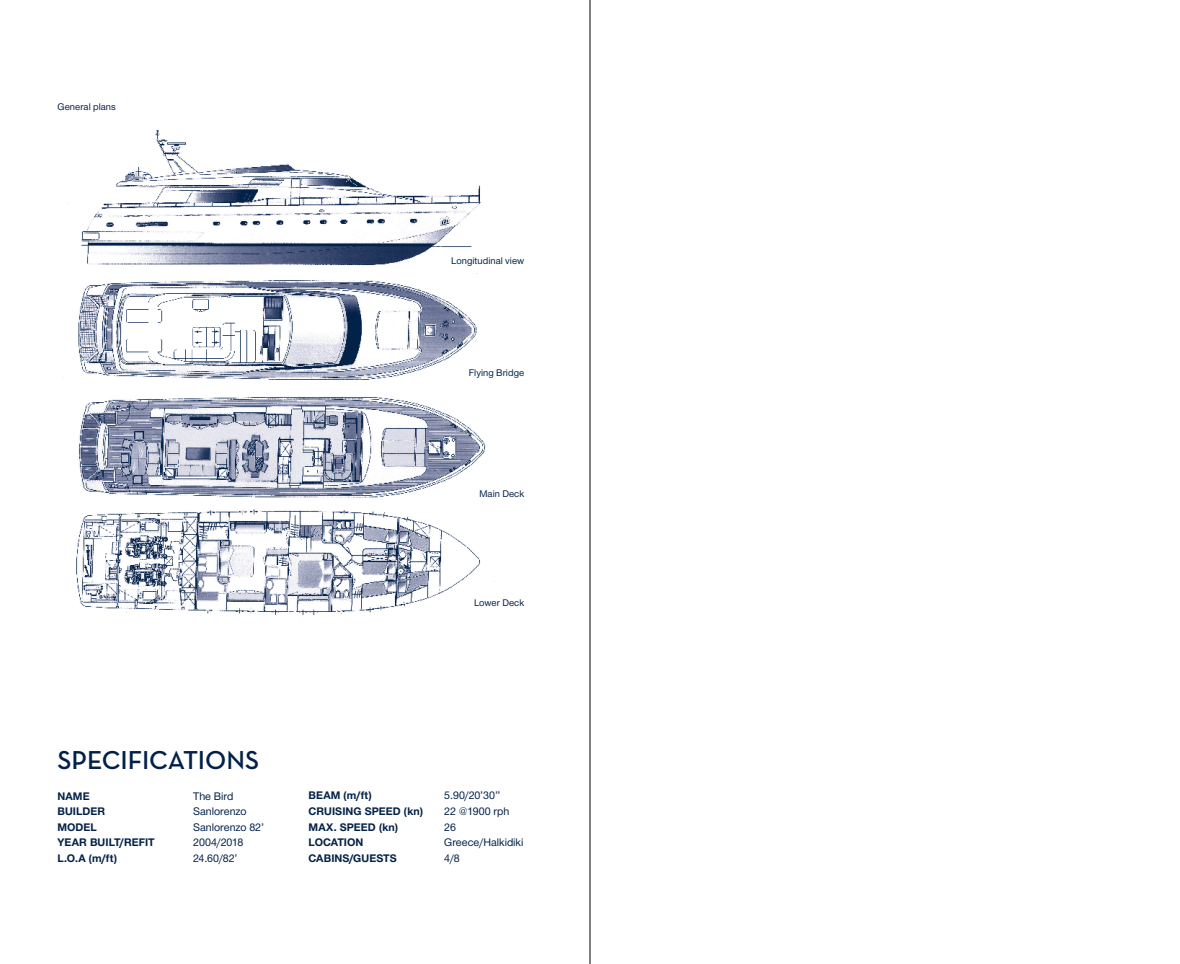
<style>
.page{position:relative;width:1180px;height:964px;background:#fff}
.page>*{position:absolute;margin:0;border:0;box-sizing:border-box;transform-origin:0 0}
.t1{font:600 26.4px "Neutraface Text";letter-spacing:-.005em;color:#032148}
.t2{font:700 11.4px "CF Helvetica";letter-spacing:.005em;color:#032148}
.t3{font:11.4px "CF Helvetica";color:#032148}
.t4{font:10px "CF Helvetica";letter-spacing:.005em;color:#032148}
</style>
<div class="page">
<img style="left:63px;top:130px;width:432px;height:486px">
<hr style="left:589px;top:0;width:1px;height:964px;background:#000">
<p class="t4" style="left:57px;top:101px;width:60px">General plans</p>
<p class="t4" style="left:451px;top:255px;width:75px">Longitudinal view</p>
<p class="t4" style="left:469px;top:367px;width:57px">Flying Bridge</p>
<p class="t4" style="left:479px;top:488px;width:46px">Main Deck</p>
<p class="t4" style="left:474px;top:597px;width:52px">Lower Deck</p>
<h1 class="t1" style="left:57px;top:739px;width:203px">SPECIFICATIONS</h1>
<p class="t2" style="left:57px;top:790px;width:34px">NAME</p>
<p class="t3" style="left:193px;top:789px;width:42px">The Bird</p>
<p class="t2" style="left:57px;top:805px;width:49px">BUILDER</p>
<p class="t3" style="left:193px;top:805px;width:55px">Sanlorenzo</p>
<p class="t2" style="left:57px;top:821px;width:41px">MODEL</p>
<p class="t3" style="left:193px;top:821px;width:72px">Sanlorenzo 82’</p>
<p class="t2" style="left:57px;top:836px;width:99px">YEAR BUILT/REFIT</p>
<p class="t3" style="left:193px;top:836px;width:52px">2004/2018</p>
<p class="t2" style="left:57px;top:852px;width:61px">L.O.A (m/ft)</p>
<p class="t3" style="left:193px;top:852px;width:46px">24.60/82’</p>
<p class="t2" style="left:308px;top:789px;width:65px">BEAM (m/ft)</p>
<p class="t3" style="left:444px;top:789px;width:58px">5.90/20’30’’</p>
<p class="t2" style="left:308px;top:805px;width:116px">CRUISING SPEED (kn)</p>
<p class="t3" style="left:444px;top:805px;width:67px">22 @1900 rph</p>
<p class="t2" style="left:308px;top:821px;width:91px">MAX. SPEED (kn)</p>
<p class="t3" style="left:444px;top:821px;width:13px">26</p>
<p class="t2" style="left:308px;top:836px;width:56px">LOCATION</p>
<p class="t3" style="left:444px;top:836px;width:81px">Greece/Halkidiki</p>
<p class="t2" style="left:308px;top:852px;width:90px">CABINS/GUESTS</p>
<p class="t3" style="left:444px;top:852px;width:17px">4/8</p>
</div>
